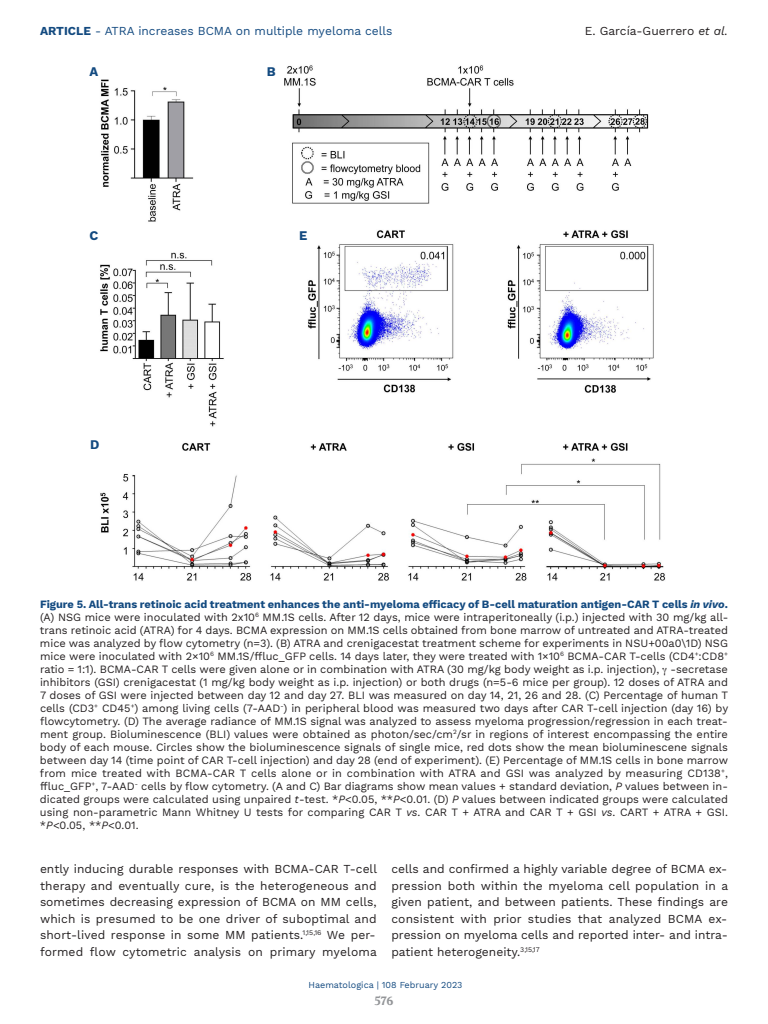
<style>
.page{position:relative;width:768px;height:1024px;background:#fff}
.page>*{position:absolute;margin:0;border:0;box-sizing:border-box;transform-origin:0 0}
.t1{font:700 13px "Work Sans";color:#134a80}
.t2{font:12px/16.5px "Work Sans";color:#231f20;text-align:justify}
.t3{font:12px "Work Sans";color:#134a80}
.t4{font:700 12px "Volkhov";color:#939598}
.t5{font:11px/13px "Work Sans";color:#231f20;text-align:justify}
.t6{font:9px "Work Sans";color:#134a80}
.s1{font-weight:700}
.s2{font-style:italic}
.s3{font-weight:700;color:#134a80}
.s4{font-weight:700;font-style:italic;color:#134a80}
</style>
<div class="page">
<img style="left:100px;top:65px;width:565px;height:516px">
<p class="t3" style="left:40px;top:24px;width:354px"><span class="s1">ARTICLE</span> - ATRA increases BCMA on multiple myeloma cells</p>
<p class="t2" style="left:585px;top:23px;width:145px">E. García-Guerrero <span class="s2">et al.</span></p>
<p class="t1" style="left:90px;top:64px;width:10px">A</p>
<p class="t1" style="left:267px;top:64px;width:10px">B</p>
<p class="t1" style="left:90px;top:228px;width:10px">C</p>
<p class="t1" style="left:299px;top:228px;width:10px">E</p>
<p class="t1" style="left:90px;top:437px;width:11px">D</p>
<p class="t5" style="left:40px;top:598px;width:690px"><span class="s3">Figure 5. All-trans retinoic acid treatment enhances the anti-myeloma efficacy of B-cell maturation antigen-CAR T cells</span> <span class="s4">in vivo</span><span class="s3">. </span>(A) NSG mice were inoculated with 2x10<sup>6</sup> MM.1S cells. After 12 days, mice were intraperitoneally (i.p.) injected with 30 mg/kg all&shy;trans retinoic acid (ATRA) for 4 days. BCMA expression on MM.1S cells obtained from bone marrow of untreated and ATRA-treated mice was analyzed by flow cytometry (n=3). (B) ATRA and crenigacestat treatment scheme for experiments in NSU+00a0\1D) NSG mice were inoculated with 2×10<sup>6</sup> MM.1S/ffluc_GFP cells. 14 days later, they were treated with 1×10<sup>6</sup> BCMA-CAR T-cells (CD4<sup>+</sup>:CD8<sup>+ </sup>ratio = 1:1). BCMA-CAR T cells were given alone or in combination with ATRA (30 mg/kg body weight as i.p. injection), -secretase inhibitors (GSI) crenigacestat (1 mg/kg body weight as i.p. injection) or both drugs (n=5-6 mice per group). 12 doses of ATRA and 7 doses of GSI were injected between day 12 and day 27. BLI was measured on day 14, 21, 26 and 28. (C) Percentage of human T cells (CD3<sup>+</sup> CD45<sup>+</sup>) among living cells (7-AAD<sup>-</sup>) in peripheral blood was measured two days after CAR T-cell injection (day 16) by flowcytometry. (D) The average radiance of MM.1S signal was analyzed to assess myeloma progression/regression in each treat&shy;ment group. Bioluminescence (BLI) values were obtained as photon/sec/cm<sup>2</sup>/sr in regions of interest encompassing the entire body of each mouse. Circles show the bioluminescence signals of single mice, red dots show the mean bioluminescene signals between day 14 (time point of CAR T-cell injection) and day 28 (end of experiment). (E) Percentage of MM.1S cells in bone marrow from mice treated with BCMA-CAR T cells alone or in combination with ATRA and GSI was analyzed by measuring CD138<sup>+</sup>, ffluc_GFP<sup>+</sup>, 7-AAD<sup>-</sup> cells by flow cytometry. (A and C) Bar diagrams show mean values + standard deviation, <span class="s2">P</span> values between in&shy;dicated groups were calculated using unpaired <span class="s2">t</span>-test. *<span class="s2">P</span>&lt;0.05, **<span class="s2">P</span>&lt;0.01. (D) <span class="s2">P</span> values between indicated groups were calculated using non-parametric Mann Whitney U tests for comparing CAR T <span class="s2">vs</span>. CAR T + ATRA and CAR T + GSI <span class="s2">vs</span>. CART + ATRA + GSI. *<span class="s2">P</span>&lt;0.05, **<span class="s2">P</span>&lt;0.01.</p>
<p class="t2" style="left:40px;top:861px;width:339px">ently inducing durable responses with BCMA-CAR T-cell therapy and eventually cure, is the heterogeneous and sometimes decreasing expression of BCMA on MM cells, which is presumed to be one driver of suboptimal and short-lived response in some MM patients.<sup>1,15,16</sup> We per&shy;formed flow cytometric analysis on primary myeloma</p>
<p class="t2" style="left:391px;top:861px;width:338px">cells and confirmed a highly variable degree of BCMA ex&shy;pression both within the myeloma cell population in a given patient, and between patients. These findings are consistent with prior studies that analyzed BCMA ex&shy;pression on myeloma cells and reported inter- and intra&shy;patient heterogeneity.<sup>3,15,17</sup></p>
<p class="t6" style="left:308px;top:979px;width:156px">Haematologica | 108 February 2023</p>
<p class="t4" style="left:374px;top:993px;width:21px">576</p>
</div>
